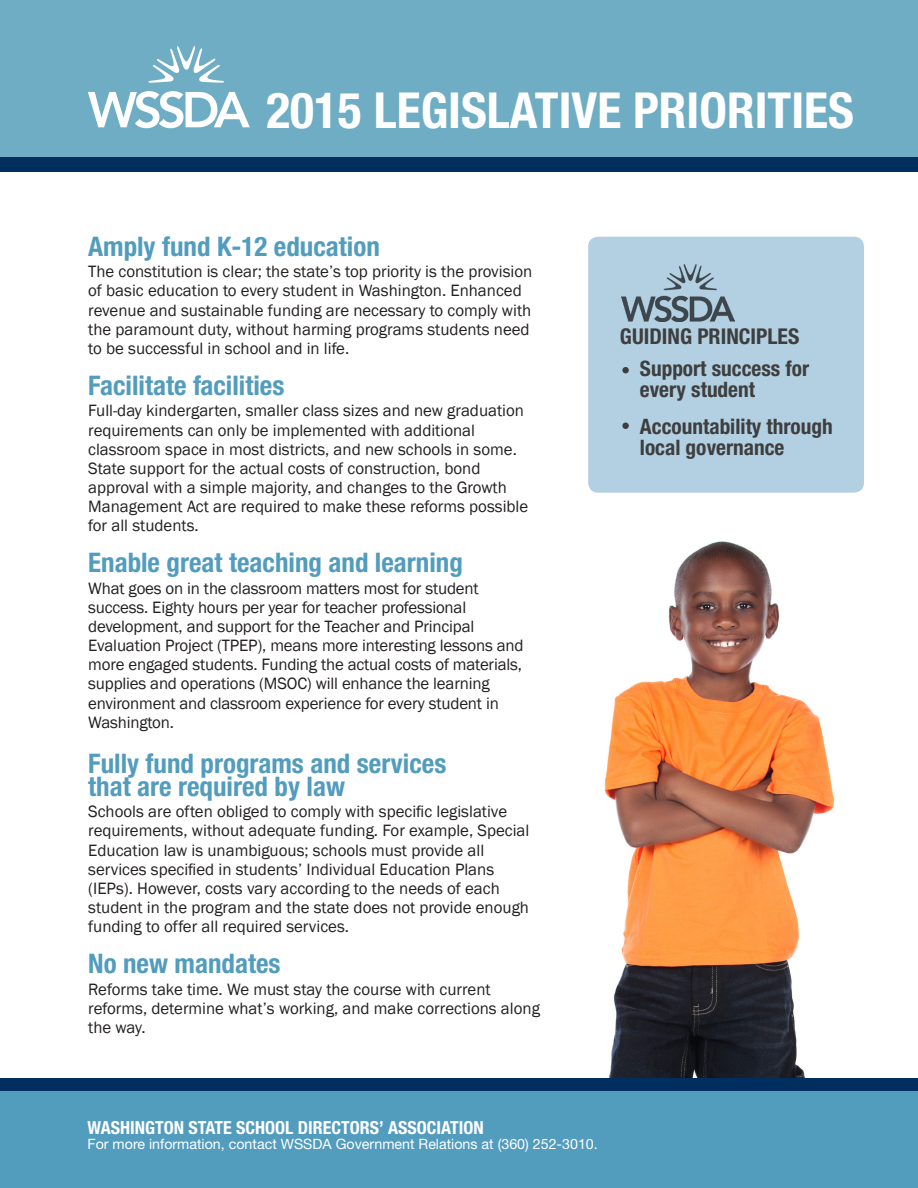
<style>
.page{position:relative;width:918px;height:1188px;background:#fff}
.page>*{position:absolute;margin:0;border:0;box-sizing:border-box;transform-origin:0 0}
.t1{font:700 condensed 49.65px "Helvetica Neue LT Std";color:#fff}
.Subhead{font:700 condensed 27px/22.5px "Helvetica Neue LT Pro";color:#529cbe}
.Body_0{font:700 condensed 21.75px "Helvetica Neue LT Std";color:#3e3e3f}
.Body_0-2{font:700 condensed 21.3px/20.5px "Helvetica Neue LT Std";color:#3e3e3f}
.t2{font:700 condensed 18px "Helvetica Neue LT Pro";color:#fff}
.Body_0-3{font:16.8px/19.2px "Franklin Gothic";color:#231f20}
.t3{font:14.25px "Helvetica Neue LT Std";color:#fff}
</style>
<div class="page">
<img style="left:604px;top:541px;width:231px;height:537px">
<div style="left:0;top:0;width:918px;height:165px;background:#6eadc4"></div>
<div style="left:0;top:1088px;width:918px;height:100px;background:#529cbe"></div>
<svg style="left:148px;top:46px;width:76px;height:37px"></svg>
<svg style="left:88px;top:91px;width:162px;height:37px"></svg>
<div style="left:0;top:158px;width:918px;height:14px;background:#002e5f"></div>
<div style="left:0;top:1078px;width:918px;height:12px;background:#002e5f"></div>
<div style="left:588px;top:237px;width:276px;height:256px;background:#b2d0e2;border-radius:10px"></div>
<img style="left:622px;top:264px;width:112px;height:58px">
<div style="left:622px;top:367px;width:7px;height:6px;background:#3e3e3f;border-radius:50%"></div>
<div style="left:622px;top:423px;width:7px;height:6px;background:#3e3e3f;border-radius:50%"></div>
<p class="t1" style="left:266px;top:80px;width:589px">2015 LEGISLATIVE PRIORITIES</p>
<p class="Subhead" style="left:88px;top:235px;width:293px">Amply fund K-12 education</p>
<p class="Body_0-3" style="left:88px;top:262px;width:446px">The constitution is clear; the state’s top priority is the provision of basic education to every student in Washington. Enhanced revenue and sustainable funding are necessary to comply with the paramount duty, without harming programs students need to be successful in school and in life.</p>
<p class="Subhead" style="left:88px;top:374px;width:198px">Facilitate facilities</p>
<p class="Body_0-3" style="left:88px;top:402px;width:442px">Full-day kindergarten, smaller class sizes and new graduation requirements can only be implemented with additional classroom space in most districts, and new schools in some.<br>State support for the actual costs of construction, bond approval with a simple majority, and changes to the Growth Management Act are required to make these reforms possible for all students.</p>
<p class="Subhead" style="left:88px;top:551px;width:376px">Enable great teaching and learning</p>
<p class="Body_0-3" style="left:88px;top:579px;width:437px">What goes on in the classroom matters most for student success. Eighty hours per year for teacher professional development, and support for the Teacher and Principal Evaluation Project (TPEP), means more interesting lessons and more engaged students. Funding the actual costs of materials, supplies and operations (MSOC) will enhance the learning environment and classroom experience for every student in Washington.</p>
<p class="Subhead" style="left:88px;top:752px;width:360px">Fully fund programs and services that are required by law</p>
<p class="Body_0-3" style="left:88px;top:802px;width:443px">Schools are often obliged to comply with specific legislative requirements, without adequate funding. For example, Special Education law is unambiguous; schools must provide all services specified in students’ Individual Education Plans (IEPs). However, costs vary according to the needs of each student in the program and the state does not provide enough funding to offer all required services.</p>
<p class="Subhead" style="left:88px;top:952px;width:194px">No new mandates</p>
<p class="Body_0-3" style="left:88px;top:980px;width:453px">Reforms take time. We must stay the course with current reforms, determine what’s working, and make corrections along the way.</p>
<p class="Body_0" style="left:620px;top:323px;width:181px">GUIDING PRINCIPLES</p>
<p class="Body_0-2" style="left:640px;top:358px;width:171px">Support success for every student</p>
<p class="Body_0-2" style="left:640px;top:416px;width:194px">Accountability through local governance</p>
<p class="t2" style="left:88px;top:1117px;width:398px">WASHINGTON STATE SCHOOL DIRECTORS’ ASSOCIATION</p>
<p class="t3" style="left:88px;top:1136px;width:512px">For more information, contact WSSDA Government Relations at (360) 252-3010.</p>
</div>
